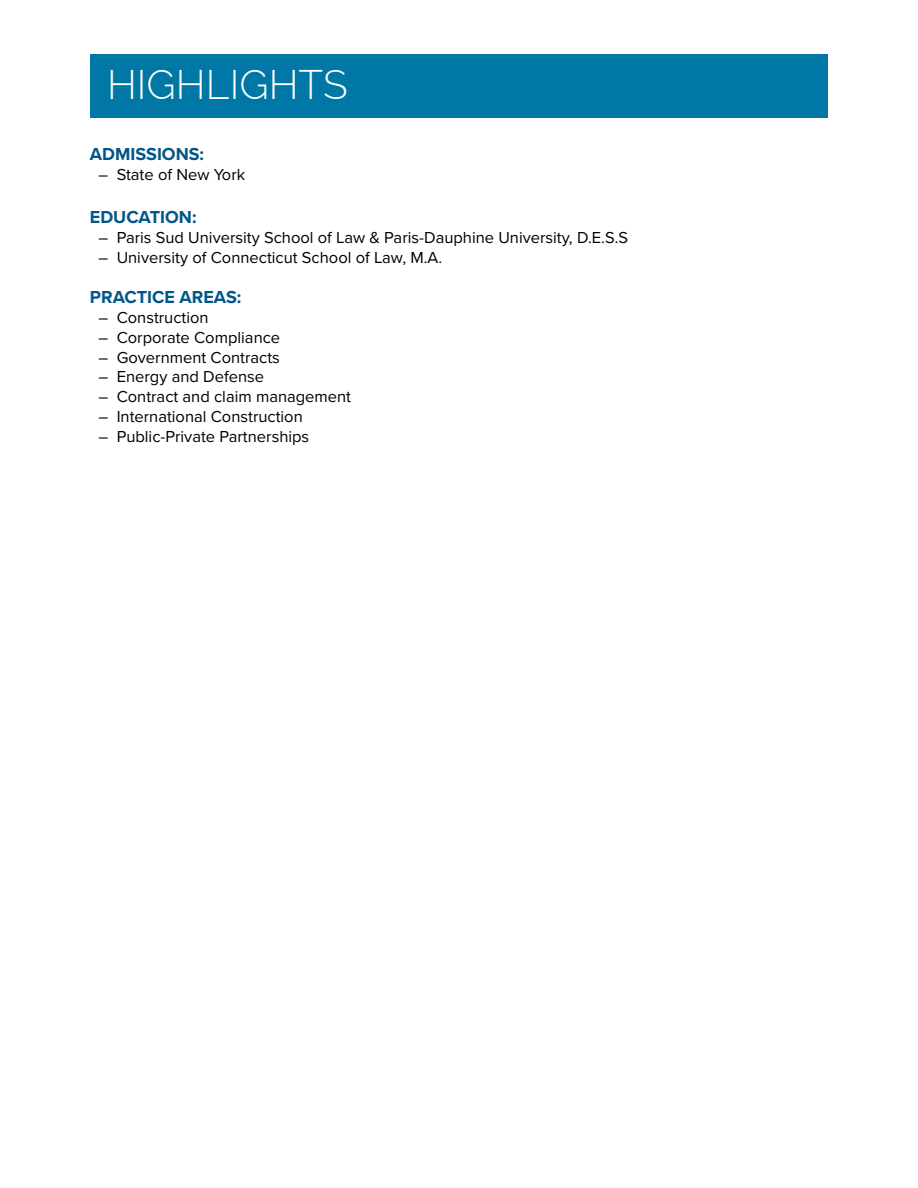
<style>
.page{position:relative;width:918px;height:1188px;background:#fff}
.page>*{position:absolute;margin:0;border:0;box-sizing:border-box;transform-origin:0 0}
.t1{font:300 40.5px "Raleway";color:#fff}
.t2{font:700 18px "Proxima Nova";color:#005589}
.t3{font:16.5px "Proxima Nova";color:#000}
</style>
<div class="page">
<div style="left:90px;top:54px;width:738px;height:63px;background:#0077a4"></div>
<h1 class="t1" style="left:107px;top:61px;width:242px">HIGHLIGHTS</h1>
<p class="t2" style="left:90px;top:143px;width:116px">ADMISSIONS:</p>
<p class="t3" style="left:98px;top:164px;width:148px">– State of New York</p>
<p class="t2" style="left:90px;top:206px;width:108px">EDUCATION:</p>
<p class="t3" style="left:98px;top:228px;width:531px">– Paris Sud University School of Law &amp; Paris-Dauphine University, D.E.S.S</p>
<p class="t3" style="left:98px;top:247px;width:345px">– University of Connecticut School of Law, M.A.</p>
<p class="t2" style="left:90px;top:286px;width:153px">PRACTICE AREAS:</p>
<p class="t3" style="left:98px;top:308px;width:112px">– Construction</p>
<p class="t3" style="left:98px;top:327px;width:183px">– Corporate Compliance</p>
<p class="t3" style="left:98px;top:347px;width:183px">– Government Contracts</p>
<p class="t3" style="left:98px;top:367px;width:167px">– Energy and Defense</p>
<p class="t3" style="left:98px;top:387px;width:254px">– Contract and claim management</p>
<p class="t3" style="left:98px;top:407px;width:206px">– International Construction</p>
<p class="t3" style="left:98px;top:426px;width:212px">– Public-Private Partnerships</p>
</div>
